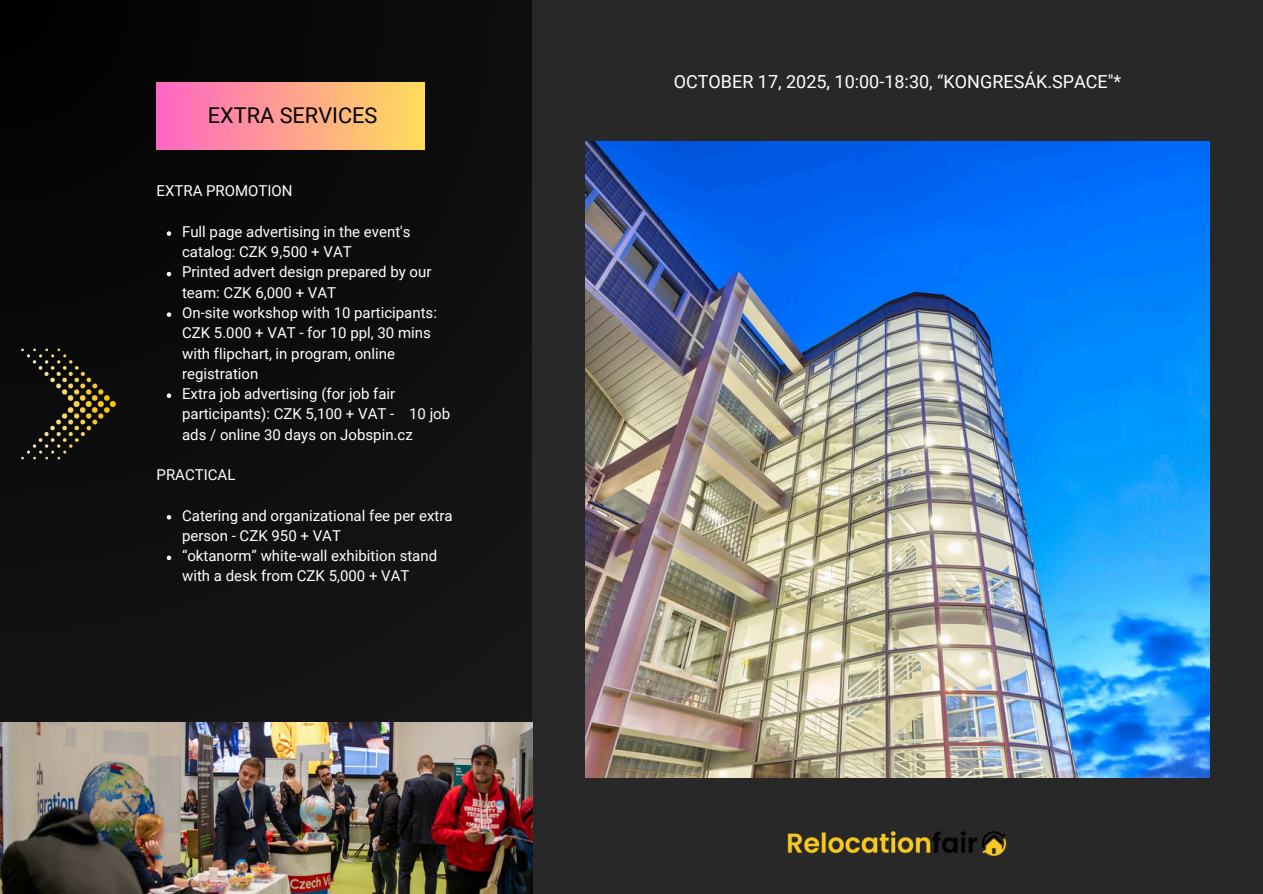
<style>
.page{position:relative;width:1263px;height:894px;background:#fff}
.page>*{position:absolute;margin:0;border:0;box-sizing:border-box;transform-origin:0 0}
.t1{font:21.75px "Roboto";color:#000}
.t2{font:18px "Roboto";color:#fff}
.t3{font:15px/20.2px "Roboto";color:#fff}
</style>
<div class="page">
<div style="left:0;top:0;width:1263px;height:893px;background:#0e0e0e"></div>
<div style="left:532px;top:0;width:731px;height:893px;background:#282828"></div>
<img style="left:585px;top:141px;width:624px;height:636px">
<div style="left:157px;top:83px;width:267px;height:66px;background:linear-gradient(to right,#ff66c4,#ffdd5a)"></div>
<img style="left:0;top:722px;width:532px;height:171px">
<svg style="left:167px;top:231px;width:4px;height:5px"></svg>
<svg style="left:167px;top:272px;width:4px;height:4px"></svg>
<svg style="left:167px;top:312px;width:4px;height:5px"></svg>
<svg style="left:167px;top:393px;width:4px;height:5px"></svg>
<svg style="left:167px;top:515px;width:4px;height:4px"></svg>
<svg style="left:167px;top:555px;width:4px;height:5px"></svg>
<img style="left:787px;top:831px;width:220px;height:25px">
<svg style="left:21px;top:348px;width:95px;height:111px"></svg>
<h1 class="t1" style="left:208px;top:100px;width:171px">EXTRA SERVICES</h1>
<p class="t3" style="left:157px;top:180px;width:138px">EXTRA PROMOTION</p>
<p class="t3" style="left:182px;top:221px;width:270px">Full page advertising in the event's catalog: CZK 9,500 + VAT<br>Printed advert design prepared by our team: CZK 6,000 + VAT<br>On-site workshop with 10 participants:<br>CZK 5.000 + VAT - for 10 ppl, 30 mins with flipchart, in program, online registration<br>Extra job advertising (for job fair participants): CZK 5,100 + VAT - 10 job ads / online 30 days on Jobspin.cz</p>
<p class="t3" style="left:157px;top:464px;width:80px">PRACTICAL</p>
<p class="t3" style="left:182px;top:504px;width:272px">Catering and organizational fee per extra person - CZK 950 + VAT<br>“oktanorm” white-wall exhibition stand with a desk from CZK 5,000 + VAT</p>
<p class="t2" style="left:674px;top:69px;width:449px">OCTOBER 17, 2025, 10:00-18:30, “KONGRESÁK.SPACE"*</p>
</div>
